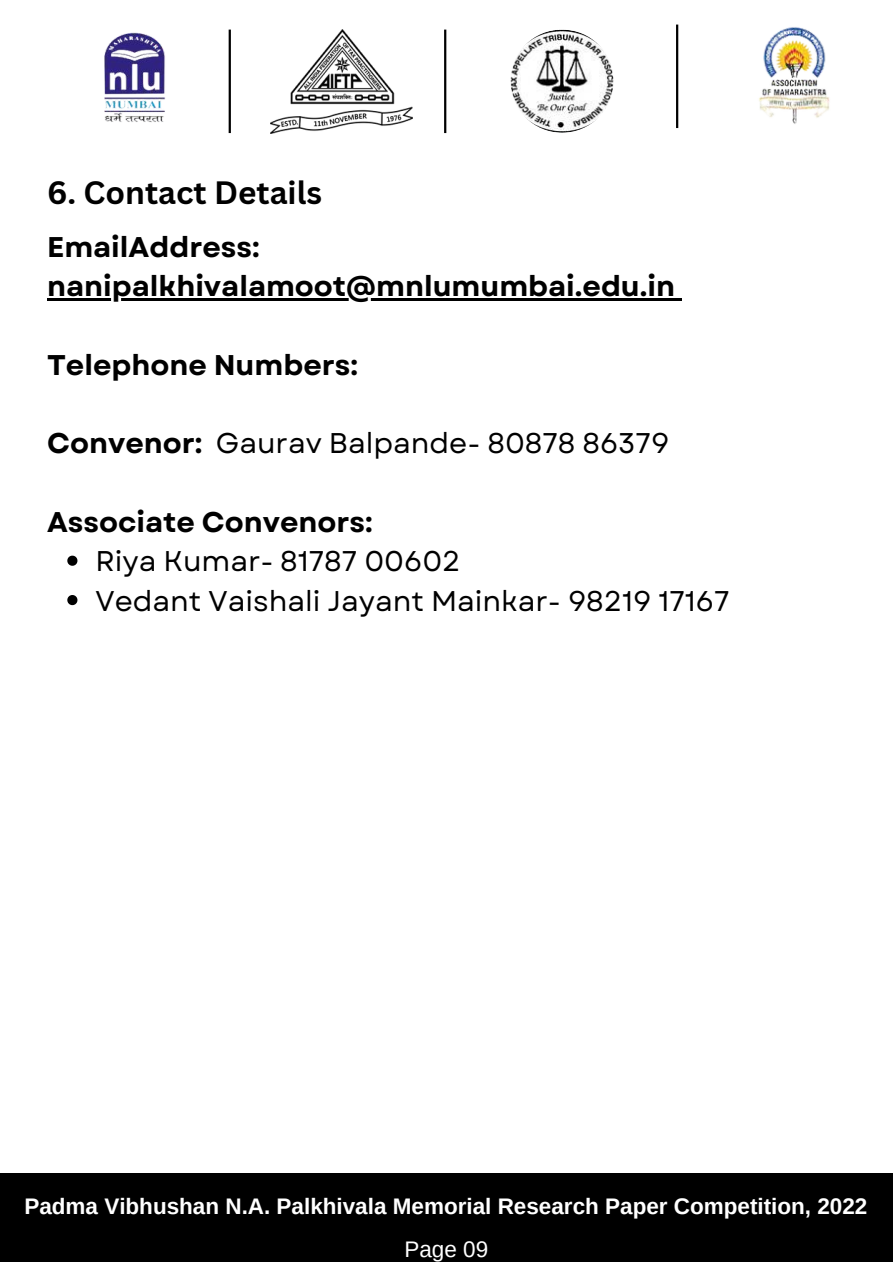
<style>
.page{position:relative;width:893px;height:1264px;background:#fff}
.page>*{position:absolute;margin:0;border:0;box-sizing:border-box;transform-origin:0 0}
.t1{font:700 31.5px "Canva Sans";color:#000}
.t2{font:28.5px/39.3px "Garet";color:#000}
.t3{font:700 28.5px/39.3px "Garet";color:#000}
.t4{font:700 22.5px "Arimo";color:#fff}
.t5{font:22.5px "Arimo";color:#fff}
.s1{font-weight:700}
</style>
<div class="page">
<img style="left:759px;top:27px;width:71px;height:97px">
<img style="left:510px;top:30px;width:103px;height:103px;border-radius:50%">
<hr style="left:444px;top:30px;width:2px;height:103px;background:#000">
<hr style="left:676px;top:25px;width:2px;height:103px;background:#000">
<div style="left:0;top:1173px;width:892px;height:88px;background:#000"></div>
<svg style="left:67px;top:555px;width:10px;height:10px"></svg>
<svg style="left:67px;top:595px;width:10px;height:10px"></svg>
<hr style="left:47px;top:298px;width:628px;height:2px;background:#000">
<svg style="left:675px;top:298px;width:6px;height:2px"></svg>
<img style="left:104px;top:29px;width:127px;height:105px">
<img style="left:271px;top:30px;width:141px;height:103px">
<p class="t1" style="left:47px;top:170px;width:276px">6. Contact Details</p>
<p class="t3" style="left:47px;top:227px;width:629px">EmailAddress: nanipalkhivalamoot@mnlumumbai.edu.in</p>
<p class="t3" style="left:47px;top:345px;width:312px">Telephone Numbers:</p>
<p class="t2" style="left:47px;top:424px;width:623px"><span class="s1">Convenor:</span> Gaurav Balpande- 80878 86379</p>
<p class="t3" style="left:47px;top:502px;width:327px">Associate Convenors:</p>
<p class="t2" style="left:95px;top:542px;width:635px">Riya Kumar- 81787 00602<br>Vedant Vaishali Jayant Mainkar- 98219 17167</p>
<p class="t4" style="left:24px;top:1193px;width:844px">Padma Vibhushan N.A. Palkhivala Memorial Research Paper Competition, 2022</p>
<p class="t5" style="left:404px;top:1236px;width:85px">Page 09</p>
</div>
